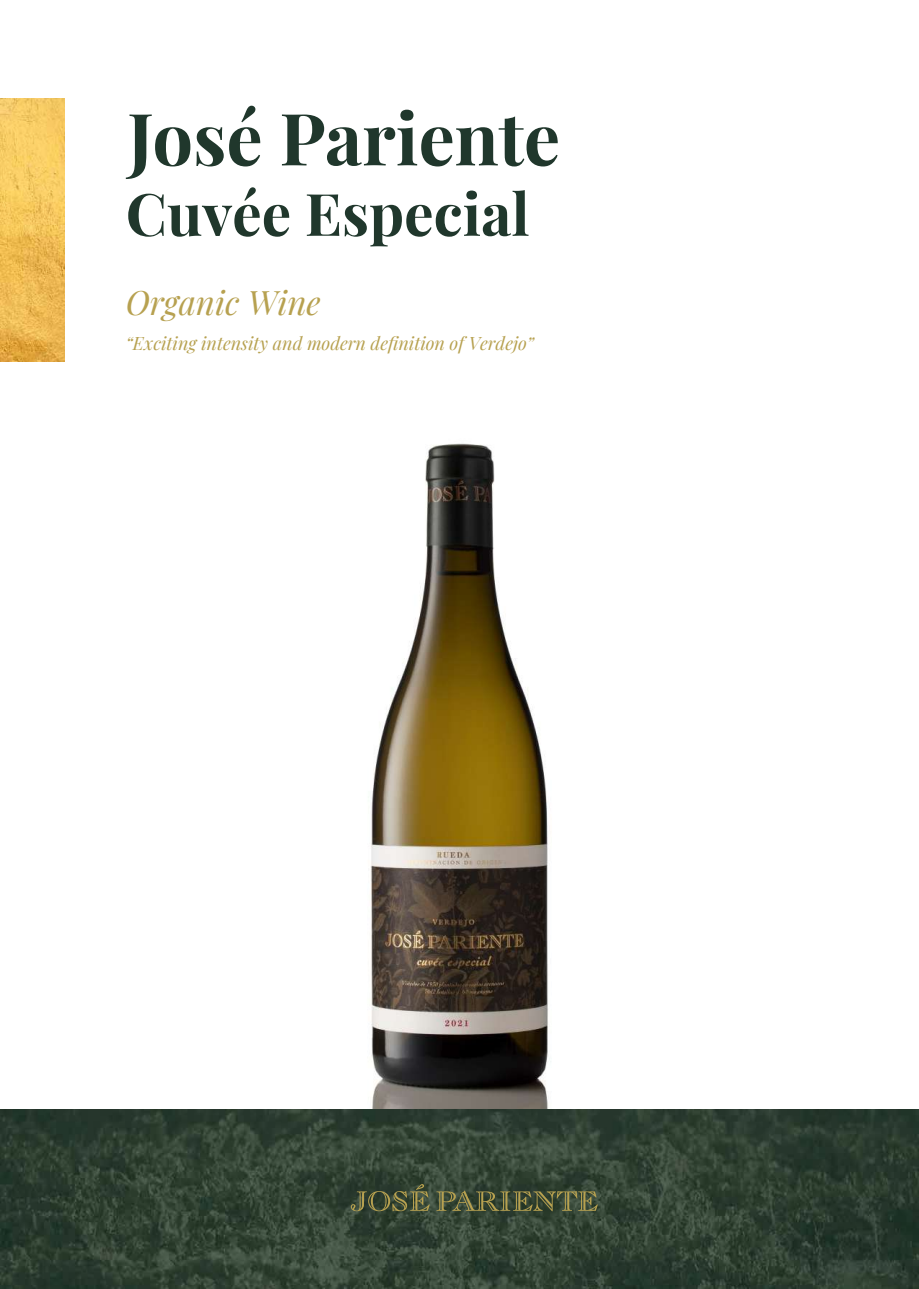
<style>
.page{position:relative;width:919px;height:1289px;background:#fff}
.page>*{position:absolute;margin:0;border:0;box-sizing:border-box;transform-origin:0 0}
.t1{font:700 72px "Playfair Display";color:#20372c}
.t2{font:700 58.5px "Playfair Display";color:#20372c}
.t3{font:italic 33px "Playfair Display";color:#b7a150}
.t4{font:italic 18px "Playfair Display";color:#b7a150}
</style>
<div class="page">
<img style="left:370px;top:443px;width:181px;height:666px">
<img style="left:1px;top:1109px;width:917px;height:178px">
<svg style="left:351px;top:1183px;width:246px;height:28px;background:#4c5539"></svg>
<img style="left:1px;top:99px;width:64px;height:263px">
<h1 class="t1" style="left:127px;top:82px;width:434px">José Pariente</h1>
<h2 class="t2" style="left:126px;top:168px;width:405px">Cuvée Especial</h2>
<h3 class="t3" style="left:126px;top:277px;width:196px">Organic Wine</h3>
<p class="t4" style="left:126px;top:329px;width:410px">“Exciting intensity and modern definition of Verdejo”</p>
</div>
